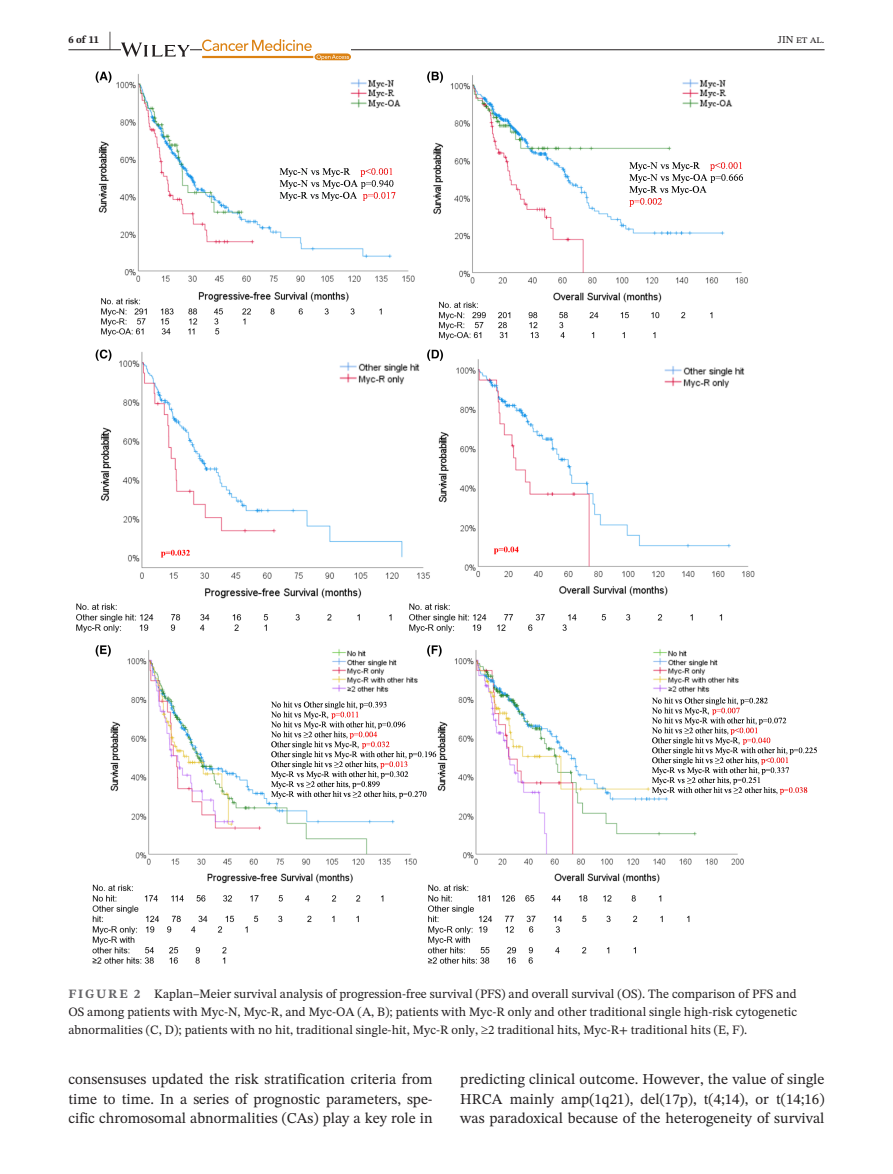
<style>
.page{position:relative;width:893px;height:1174px;background:#fff}
.page>*{position:absolute;margin:0;border:0;box-sizing:border-box;transform-origin:0 0}
.t1{font:15px/19.5px "STIX Two Text";color:#231f20;text-align:justify}
.t2{font:12.75px/18px "STIX Two Text";color:#231f20;text-align:justify}
.t3{font:10.5px "STIX Two Text";color:#231f20}
.t4{font:700 10.5px "STIX Two Text";color:#231f20}
.s1{font-size:21px}
.s2{font-weight:700;color:#636366}
.s3{font-family:"STIX"}
</style>
<div class="page">
<hr style="left:68px;top:49px;width:756px;height:1px;background:#231f20">
<svg style="left:121px;top:43px;width:69px;height:14px"></svg>
<svg style="left:202px;top:39px;width:149px;height:21px"></svg>
<img style="left:76px;top:71px;width:741px;height:893px">
<p class="t4" style="left:68px;top:32px;width:44px">6 of 11 <span class="s1">|</span></p>
<p class="t3" style="left:778px;top:32px;width:48px">JIN et al.</p>
<p class="t2" style="left:68px;top:984px;width:730px"><span class="s2">FIGURE 2</span> Kaplan–Meier survival analysis of progression-free survival (PFS) and overall survival (OS). The comparison of PFS and OS among patients with Myc-N, Myc-R, and Myc-OA (A, B); patients with Myc-R only and other traditional single high-risk cytogenetic abnormalities (C, D); patients with no hit, traditional single-hit, Myc-R only, ≥2 traditional hits, Myc-R<span class="s3">+</span> traditional hits (E, F).</p>
<p class="t1" style="left:68px;top:1069px;width:366px">consensuses updated the risk stratification criteria from time to time. In a series of prognostic parameters, spe&shy;cific chromosomal abnormalities (CAs) play a key role in</p>
<p class="t1" style="left:460px;top:1069px;width:366px">predicting clinical outcome. However, the value of single HRCA mainly amp(1q21), del(17p), t(4;14), or t(14;16) was paradoxical because of the heterogeneity of survival</p>
</div>
